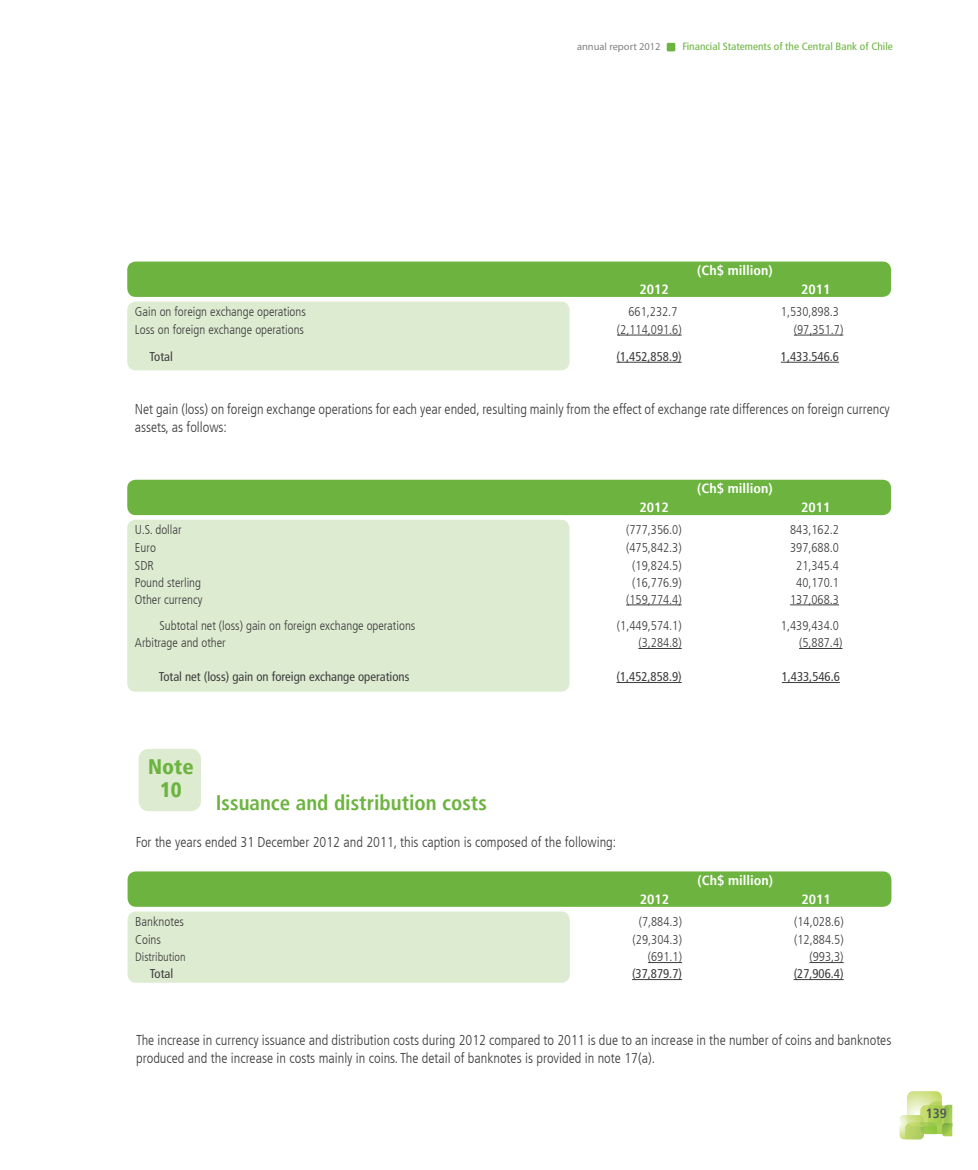
<style>
.page{position:relative;width:978px;height:1170px;background:#fff}
.page>*{position:absolute;margin:0;border:0;box-sizing:border-box;transform-origin:0 0}
.t1{font:700 condensed 21px "Frutiger LT";color:#6cb43f}
.t2{font:900 condensed 21px/22.5px "Frutiger LT";color:#6cb43f;text-align:center}
.t3{font:300 condensed 14.25px/18px "Frutiger LT";color:#3e3e3f}
.t4{font:700 condensed 13.5px "Frutiger LT";color:#fff;scale:1.05 1}
.t5{font:700 condensed 13.5px "Frutiger LT";color:#57585a}
.t6{font:300 condensed 12.75px "Frutiger LT";color:#3e3e3f}
.t7{font:condensed 12.75px "Frutiger LT";color:#3e3e3f}
.t8{font:300 condensed 12px "Frutiger LT";color:#3e3e3f}
.t9{font:condensed 10.5px "Frutiger LT";color:#6cb43f;scale:1.08 1}
.t10{font:10.5px "Myriad Pro";color:#808285}
</style>
<div class="page">
<svg style="left:900px;top:1091px;width:52px;height:48px"></svg>
<div style="left:667px;top:43px;width:8px;height:8px;background:#6cb43f;border-radius:2px"></div>
<div style="left:127px;top:261px;width:764px;height:36px;background:#6cb43f;border-radius:9px"></div>
<div style="left:127px;top:479px;width:764px;height:36px;background:#6cb43f;border-radius:9px"></div>
<div style="left:127px;top:301px;width:442px;height:69px;background:#ddebd1;border-radius:9px"></div>
<div style="left:127px;top:519px;width:442px;height:172px;background:#ddebd1;border-radius:9px"></div>
<hr style="left:617px;top:335px;width:65px;height:1px;background:#3e3e3f">
<hr style="left:794px;top:335px;width:49px;height:1px;background:#3e3e3f">
<hr style="left:616px;top:362px;width:66px;height:1px;background:#3e3e3f">
<hr style="left:781px;top:362px;width:58px;height:1px;background:#3e3e3f">
<hr style="left:626px;top:604px;width:56px;height:1px;background:#3e3e3f">
<hr style="left:790px;top:604px;width:49px;height:1px;background:#3e3e3f">
<hr style="left:638px;top:648px;width:44px;height:1px;background:#3e3e3f">
<hr style="left:799px;top:648px;width:43px;height:1px;background:#3e3e3f">
<hr style="left:616px;top:682px;width:66px;height:1px;background:#3e3e3f">
<hr style="left:782px;top:682px;width:58px;height:1px;background:#3e3e3f">
<div style="left:139px;top:748px;width:62px;height:63px;background:#ddebd1;border-radius:10px"></div>
<div style="left:128px;top:871px;width:763px;height:35px;background:#6cb43f;border-radius:9px"></div>
<div style="left:128px;top:911px;width:442px;height:71px;background:#ddebd1;border-radius:9px"></div>
<hr style="left:648px;top:962px;width:34px;height:1px;background:#3e3e3f">
<hr style="left:809px;top:962px;width:35px;height:1px;background:#3e3e3f">
<hr style="left:632px;top:979px;width:50px;height:1px;background:#3e3e3f">
<hr style="left:794px;top:979px;width:50px;height:1px;background:#3e3e3f">
<p class="t10" style="left:577px;top:40px;width:85px">annual report 2012</p>
<p class="t9" style="left:682px;top:41px;width:196px">Financial Statements of the Central Bank of Chile</p>
<p class="t4" style="left:697px;top:262px;width:73px">(Ch$ million)</p>
<p class="t4" style="left:639px;top:281px;width:30px">2012</p>
<p class="t4" style="left:801px;top:281px;width:30px">2011</p>
<p class="t6" style="left:135px;top:304px;width:172px">Gain on foreign exchange operations</p>
<p class="t6" style="left:628px;top:304px;width:50px">661,232.7</p>
<p class="t6" style="left:781px;top:304px;width:60px">1,530,898.3</p>
<p class="t6" style="left:135px;top:322px;width:171px">Loss on foreign exchange operations</p>
<p class="t6" style="left:617px;top:322px;width:66px">(2,114,091.6)</p>
<p class="t6" style="left:794px;top:322px;width:51px">(97,351.7)</p>
<p class="t7" style="left:150px;top:349px;width:25px">Total</p>
<p class="t7" style="left:616px;top:349px;width:67px">(1,452,858.9)</p>
<p class="t7" style="left:781px;top:349px;width:60px">1,433.546.6</p>
<p class="t3" style="left:135px;top:400px;width:757px">Net gain (loss) on foreign exchange operations for each year ended, resulting mainly from the effect of exchange rate differences on foreign currency assets, as follows:</p>
<p class="t4" style="left:697px;top:480px;width:73px">(Ch$ million)</p>
<p class="t4" style="left:639px;top:499px;width:30px">2012</p>
<p class="t4" style="left:801px;top:499px;width:30px">2011</p>
<p class="t6" style="left:135px;top:522px;width:48px">U.S. dollar</p>
<p class="t6" style="left:626px;top:522px;width:57px">(777,356.0)</p>
<p class="t6" style="left:790px;top:522px;width:50px">843,162.2</p>
<p class="t6" style="left:135px;top:540px;width:23px">Euro</p>
<p class="t6" style="left:626px;top:540px;width:57px">(475,842.3)</p>
<p class="t6" style="left:790px;top:540px;width:50px">397,688.0</p>
<p class="t6" style="left:135px;top:558px;width:20px">SDR</p>
<p class="t6" style="left:632px;top:558px;width:51px">(19,824.5)</p>
<p class="t6" style="left:796px;top:558px;width:44px">21,345.4</p>
<p class="t6" style="left:135px;top:575px;width:68px">Pound sterling</p>
<p class="t6" style="left:632px;top:575px;width:51px">(16,776.9)</p>
<p class="t6" style="left:796px;top:575px;width:44px">40,170.1</p>
<p class="t6" style="left:135px;top:592px;width:69px">Other currency</p>
<p class="t6" style="left:626px;top:592px;width:57px">(159,774.4)</p>
<p class="t6" style="left:790px;top:592px;width:50px">137,068.3</p>
<p class="t6" style="left:159px;top:618px;width:257px">Subtotal net (loss) gain on foreign exchange operations</p>
<p class="t6" style="left:617px;top:618px;width:66px">(1,449,574.1)</p>
<p class="t6" style="left:781px;top:618px;width:60px">1,439,434.0</p>
<p class="t6" style="left:135px;top:635px;width:92px">Arbitrage and other</p>
<p class="t6" style="left:638px;top:635px;width:45px">(3,284.8)</p>
<p class="t6" style="left:799px;top:635px;width:45px">(5,887.4)</p>
<p class="t7" style="left:159px;top:669px;width:252px">Total net (loss) gain on foreign exchange operations</p>
<p class="t7" style="left:616px;top:669px;width:67px">(1,452,858.9)</p>
<p class="t7" style="left:782px;top:669px;width:60px">1,433,546.6</p>
<h1 class="t2" style="left:148px;top:755px;width:47px">Note<br>10</h1>
<h1 class="t1" style="left:216px;top:790px;width:273px">Issuance and distribution costs</h1>
<p class="t3" style="left:136px;top:832px;width:482px">For the years ended 31 December 2012 and 2011, this caption is composed of the following:</p>
<p class="t4" style="left:698px;top:871px;width:73px">(Ch$ million)</p>
<p class="t4" style="left:640px;top:891px;width:30px">2012</p>
<p class="t4" style="left:801px;top:891px;width:30px">2011</p>
<p class="t6" style="left:135px;top:914px;width:50px">Banknotes</p>
<p class="t6" style="left:639px;top:914px;width:45px">(7,884.3)</p>
<p class="t6" style="left:794px;top:914px;width:51px">(14,028.6)</p>
<p class="t6" style="left:135px;top:931px;width:27px">Coins</p>
<p class="t6" style="left:633px;top:931px;width:51px">(29,304.3)</p>
<p class="t6" style="left:794px;top:931px;width:51px">(12,884.5)</p>
<p class="t8" style="left:135px;top:949px;width:52px">Distribution</p>
<p class="t6" style="left:648px;top:949px;width:36px">(691.1)</p>
<p class="t6" style="left:809px;top:949px;width:36px">(993,3)</p>
<p class="t7" style="left:150px;top:966px;width:25px">Total</p>
<p class="t7" style="left:632px;top:966px;width:51px">(37,879.7)</p>
<p class="t7" style="left:794px;top:966px;width:51px">(27,906.4)</p>
<p class="t3" style="left:136px;top:1030px;width:757px">The increase in currency issuance and distribution costs during 2012 compared to 2011 is due to an increase in the number of coins and banknotes produced and the increase in costs mainly in coins. The detail of banknotes is provided in note 17(a).</p>
<p class="t5" style="left:926px;top:1104px;width:23px">139</p>
</div>
